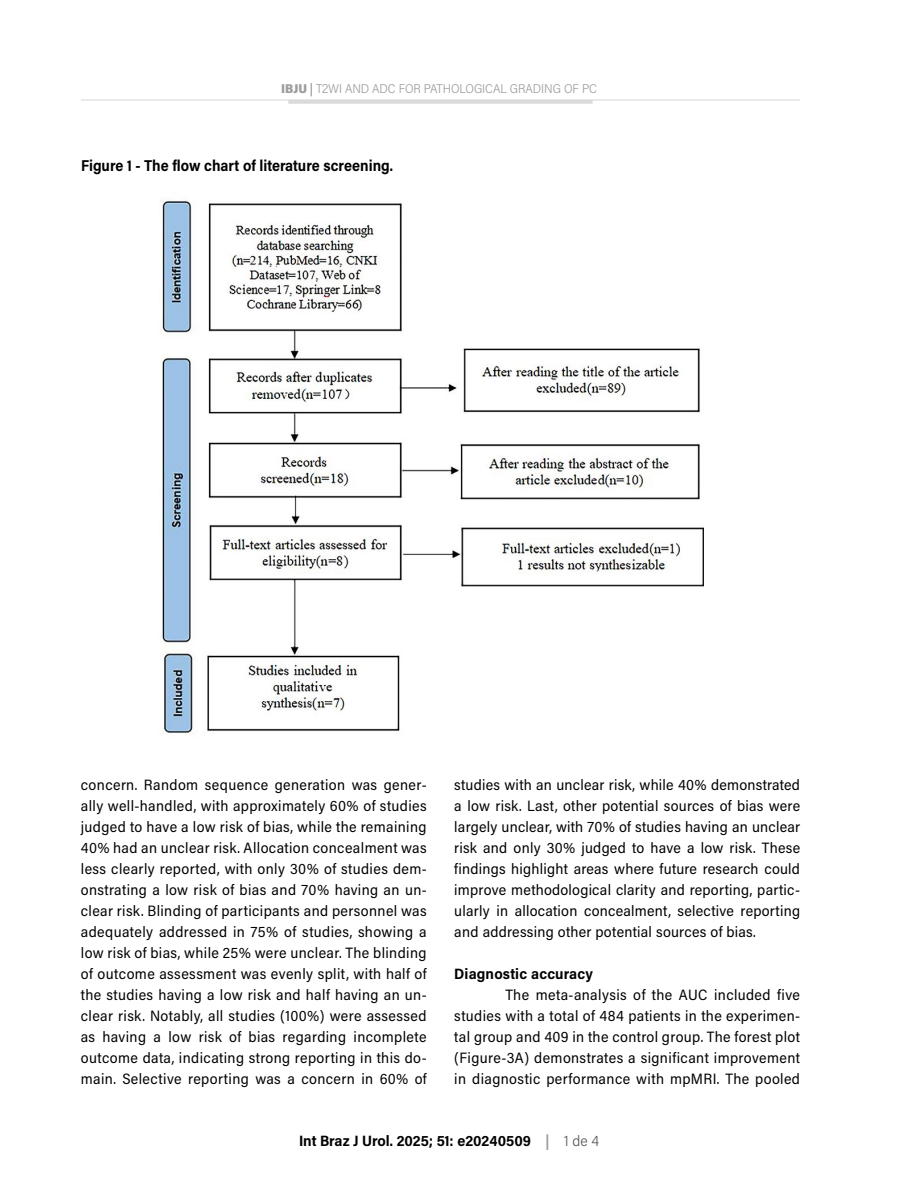
<style>
.page{position:relative;width:898px;height:1200px;background:#fff}
.page>*{position:absolute;margin:0;border:0;box-sizing:border-box;transform-origin:0 0}
.t1{font:700 15.75px "Acumin Pro Semi Cond";color:#000;scale:.95 1}
.t2{font:15px/21px "Acumin Pro Semi Cond";letter-spacing:.025em;color:#000;text-align:justify}
.t3{font:700 15px "Acumin Pro Semi Cond";letter-spacing:.005em;color:#000}
.t4{font:300 12.75px "Acumin Pro Semi Cond";letter-spacing:-.005em;color:#9d9d9c}
.s1{font-weight:900}
.s2{font-weight:600}
.s3{color:#9d9d9c}
.s4{font-weight:300;color:#575756}
</style>
<div class="page">
<hr style="left:81px;top:99px;width:718px;height:2px;background:#e3e3e3">
<hr style="left:288px;top:100px;width:304px;height:4px;background:#dadada">
<img style="left:160px;top:200px;width:543px;height:535px">
<p class="t4" style="left:281px;top:79px;width:317px"><span class="s1">IBJU</span> <span class="s2">|</span> T2WI AND ADC FOR PATHOLOGICAL GRADING OF PC</p>
<p class="t1" style="left:81px;top:154px;width:330px">Figure 1 - The flow chart of literature screening.</p>
<p class="t2" style="left:81px;top:773px;width:347px">concern. Random sequence generation was gener&shy;ally well-handled, with approximately 60% of studies judged to have a low risk of bias, while the remaining 40% had an unclear risk. Allocation concealment was less clearly reported, with only 30% of studies dem&shy;onstrating a low risk of bias and 70% having an un&shy;clear risk. Blinding of participants and personnel was adequately addressed in 75% of studies, showing a low risk of bias, while 25% were unclear. The blinding of outcome assessment was evenly split, with half of the studies having a low risk and half having an un&shy;clear risk. Notably, all studies (100%) were assessed as having a low risk of bias regarding incomplete outcome data, indicating strong reporting in this do&shy;main. Selective reporting was a concern in 60% of</p>
<p class="t2" style="left:454px;top:773px;width:347px">studies with an unclear risk, while 40% demonstrated a low risk. Last, other potential sources of bias were largely unclear, with 70% of studies having an unclear risk and only 30% judged to have a low risk. These findings highlight areas where future research could improve methodological clarity and reporting, partic&shy;ularly in allocation concealment, selective reporting and addressing other potential sources of bias.</p>
<p class="t3" style="left:454px;top:962px;width:140px">Diagnostic accuracy</p>
<p class="t2" style="left:454px;top:983px;width:347px;text-indent:51px">The meta-analysis of the AUC included five studies with a total of 484 patients in the experimen&shy;tal group and 409 in the control group. The forest plot (Figure-3A) demonstrates a significant improvement in diagnostic performance with mpMRI. The pooled</p>
<p class="t3" style="left:299px;top:1129px;width:301px">Int Braz J Urol. 2025; 51: e20240509 <span class="s3">|</span> <span class="s4">1 de 4</span></p>
</div>
